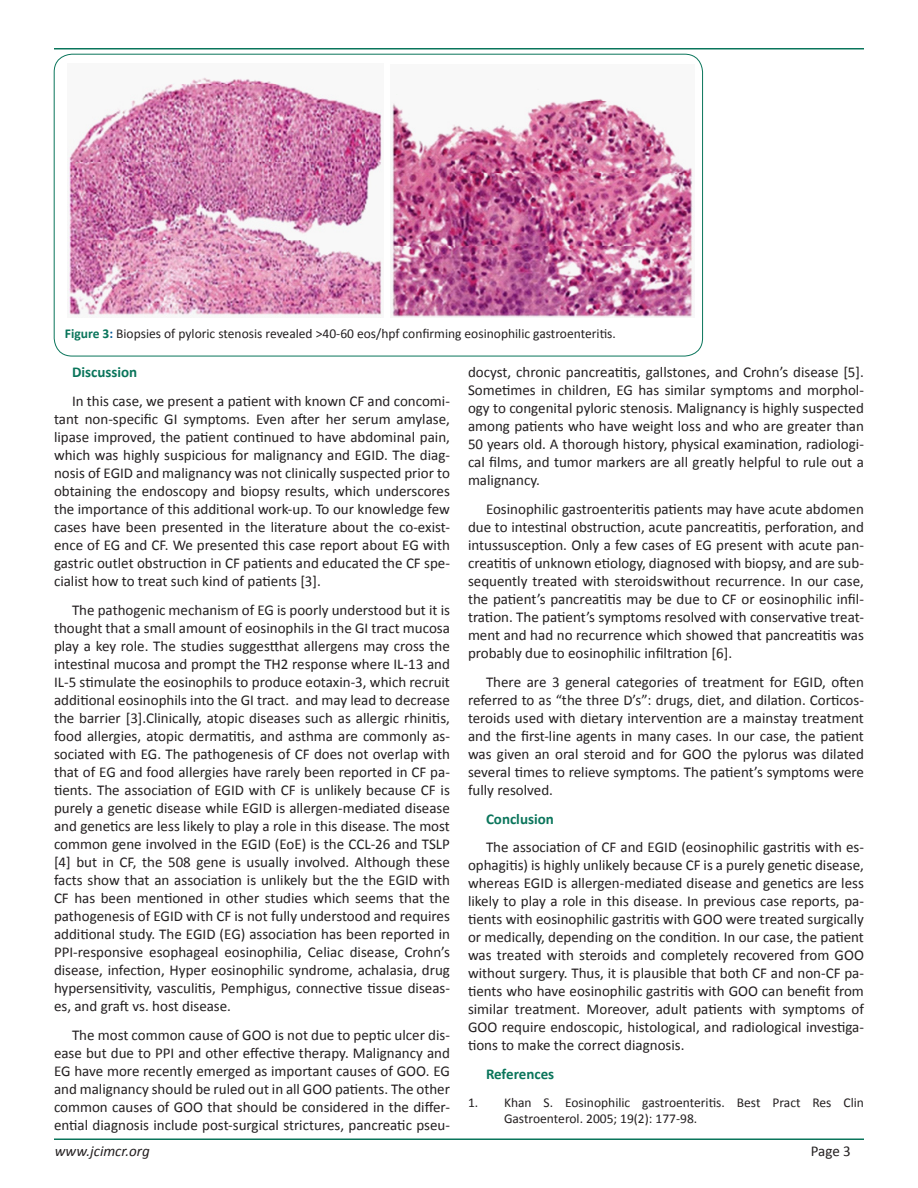
<style>
.page{position:relative;width:918px;height:1188px;background:#fff}
.page>*{position:absolute;margin:0;border:0;box-sizing:border-box;transform-origin:0 0}
.t1{font:15px/18px "Calibri";color:#231f20;text-align:justify}
.t2{font:700 15px "Calibri";color:#0a755b}
.t3{font:italic 15px "Calibri";color:#231f20}
.t4{font:13.5px/16.5px "Calibri";color:#231f20}
.s1{font-weight:700;color:#0a755b}
.s2{font-weight:700;color:#005596}
</style>
<div class="page">
<hr style="left:54px;top:48px;width:810px;height:2px;background:#0a755b">
<hr style="left:54px;top:1138px;width:810px;height:2px;background:#0a755b">
<img style="left:67px;top:77px;width:315px;height:241px">
<img style="left:391px;top:89px;width:302px;height:229px">
<p class="t4" style="left:65px;top:325px;width:553px"><span class="s1">Figure 3</span><span class="s2">:</span> Biopsies of pyloric stenosis revealed &gt;40-60 eos/hpf confirming eosinophilic gastroenteritis.</p>
<p class="t2" style="left:72px;top:363px;width:67px">Discussion</p>
<p class="t1" style="left:54px;top:392px;width:397px;text-indent:18px">In this case, we present a patient with known CF and concomi&shy;tant non-specific GI symptoms. Even after her serum amylase, lipase improved, the patient continued to have abdominal pain, which was highly suspicious for malignancy and EGID. The diag&shy;nosis of EGID and malignancy was not clinically suspected prior to obtaining the endoscopy and biopsy results, which underscores the importance of this additional work-up. To our knowledge few cases have been presented in the literature about the co-exist&shy;ence of EG and CF. We presented this case report about EG with gastric outlet obstruction in CF patients and educated the CF spe&shy;cialist how to treat such kind of patients [3].</p>
<p class="t1" style="left:54px;top:601px;width:398px;text-indent:18px">The pathogenic mechanism of EG is poorly understood but it is thought that a small amount of eosinophils in the GI tract mucosa play a key role. The studies suggestthat allergens may cross the intestinal mucosa and prompt the TH2 response where IL-13 and IL-5 stimulate the eosinophils to produce eotaxin-3, which recruit additional eosinophils into the GI tract. and may lead to decrease the barrier [3].Clinically, atopic diseases such as allergic rhinitis, food allergies, atopic dermatitis, and asthma are commonly as&shy;sociated with EG. The pathogenesis of CF does not overlap with that of EG and food allergies have rarely been reported in CF pa&shy;tients. The association of EGID with CF is unlikely because CF is purely a genetic disease while EGID is allergen-mediated disease and genetics are less likely to play a role in this disease. The most common gene involved in the EGID (EoE) is the CCL-26 and TSLP [4] but in CF, the 508 gene is usually involved. Although these facts show that an association is unlikely but the the EGID with CF has been mentioned in other studies which seems that the pathogenesis of EGID with CF is not fully understood and requires additional study. The EGID (EG) association has been reported in PPI-responsive esophageal eosinophilia, Celiac disease, Crohn’s disease, infection, Hyper eosinophilic syndrome, achalasia, drug hypersensitivity, vasculitis, Pemphigus, connective tissue diseas&shy;es, and graft vs. host disease.</p>
<p class="t1" style="left:54px;top:1026px;width:398px;text-indent:18px">The most common cause of GOO is not due to peptic ulcer dis&shy;ease but due to PPI and other effective therapy. Malignancy and EG have more recently emerged as important causes of GOO. EG and malignancy should be ruled out in all GOO patients. The other common causes of GOO that should be considered in the differ&shy;ential diagnosis include post-surgical strictures, pancreatic pseu-</p>
<p class="t1" style="left:468px;top:363px;width:397px">docyst, chronic pancreatitis, gallstones, and Crohn’s disease [5].<br>Sometimes in children, EG has similar symptoms and morphol&shy;ogy to congenital pyloric stenosis. Malignancy is highly suspected among patients who have weight loss and who are greater than 50 years old. A thorough history, physical examination, radiologi&shy;cal films, and tumor markers are all greatly helpful to rule out a malignancy.</p>
<p class="t1" style="left:468px;top:500px;width:397px;text-indent:18px">Eosinophilic gastroenteritis patients may have acute abdomen due to intestinal obstruction, acute pancreatitis, perforation, and intussusception. Only a few cases of EG present with acute pan&shy;creatitis of unknown etiology, diagnosed with biopsy, and are sub&shy;sequently treated with steroidswithout recurrence. In our case, the patient’s pancreatitis may be due to CF or eosinophilic infil&shy;tration. The patient’s symptoms resolved with conservative treat&shy;ment and had no recurrence which showed that pancreatitis was probably due to eosinophilic infiltration [6].</p>
<p class="t1" style="left:468px;top:673px;width:397px;text-indent:18px">There are 3 general categories of treatment for EGID, often referred to as “the three D’s”: drugs, diet, and dilation. Corticos&shy;teroids used with dietary intervention are a mainstay treatment and the first-line agents in many cases. In our case, the patient was given an oral steroid and for GOO the pylorus was dilated several times to relieve symptoms. The patient’s symptoms were fully resolved.</p>
<p class="t2" style="left:486px;top:809px;width:69px">Conclusion</p>
<p class="t1" style="left:468px;top:839px;width:397px;text-indent:18px">The association of CF and EGID (eosinophilic gastritis with es&shy;ophagitis) is highly unlikely because CF is a purely genetic disease, whereas EGID is allergen-mediated disease and genetics are less likely to play a role in this disease. In previous case reports, pa&shy;tients with eosinophilic gastritis with GOO were treated surgically or medically, depending on the condition. In our case, the patient was treated with steroids and completely recovered from GOO without surgery. Thus, it is plausible that both CF and non-CF pa&shy;tients who have eosinophilic gastritis with GOO can benefit from similar treatment. Moreover, adult patients with symptoms of GOO require endoscopic, histological, and radiological investiga&shy;tions to make the correct diagnosis.</p>
<p class="t2" style="left:486px;top:1065px;width:70px">References</p>
<p class="t4" style="left:504px;top:1094px;width:361px;text-indent:-36px">1. Khan S. Eosinophilic gastroenteritis. Best Pract Res Clin<br>Gastroenterol. 2005; 19(2): 177-98.</p>
<p class="t3" style="left:55px;top:1141px;width:96px">www.jcimcr.org</p>
<p class="t1" style="left:811px;top:1142px;width:42px">Page 3</p>
</div>
